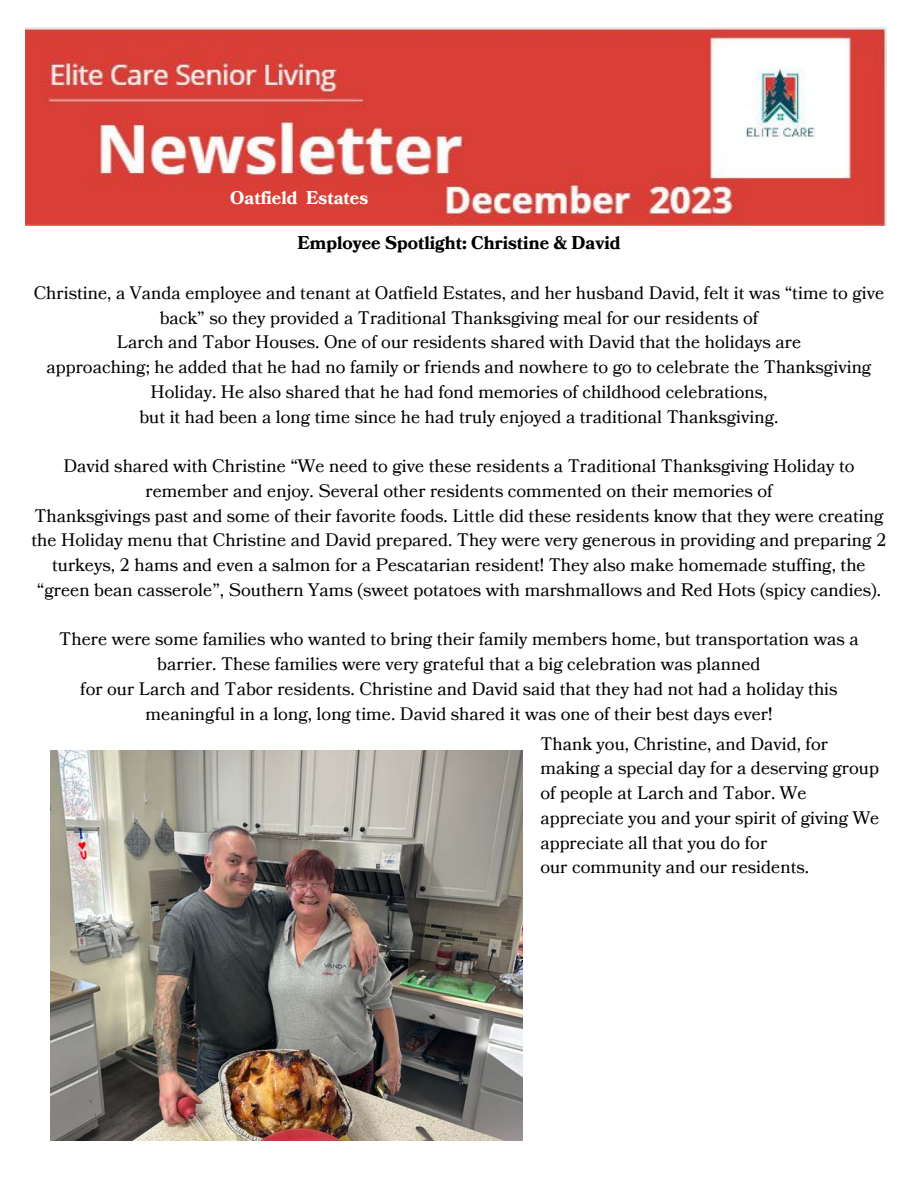
<style>
.page{position:relative;width:918px;height:1188px;background:#fff}
.page>*{position:absolute;margin:0;border:0;box-sizing:border-box;transform-origin:0 0}
.t1{font:18px/24.8px "Bookmania";color:#000;text-align:center}
.t2{font:700 18px "Bookmania";color:#000}
.t3{font:700 18px "Bookmania";color:#fbfbf9}
</style>
<div class="page">
<img style="left:25px;top:28px;width:862px;height:198px">
<img style="left:51px;top:751px;width:471px;height:390px">
<p class="t3" style="left:230px;top:186px;width:139px">Oatfield Estates</p>
<p class="t2" style="left:297px;top:231px;width:325px">Employee Spotlight: Christine &amp; David</p>
<p class="t1" style="left:34px;top:281px;width:852px">Christine, a Vanda employee and tenant at Oatfield Estates, and her husband David, felt it was “time to give back” so they provided a Traditional Thanksgiving meal for our residents of</p>
<p class="t1" style="left:117px;top:331px;width:686px">Larch and Tabor Houses. One of our residents shared with David that the holidays are</p>
<p class="t1" style="left:47px;top:355px;width:826px">approaching; he added that he had no family or friends and nowhere to go to celebrate the Thanksgiving<br>Holiday. He also shared that he had fond memories of childhood celebrations,</p>
<p class="t1" style="left:139px;top:405px;width:641px">but it had been a long time since he had truly enjoyed a traditional Thanksgiving.</p>
<p class="t1" style="left:63px;top:454px;width:793px">David shared with Christine “We need to give these residents a Traditional Thanksgiving Holiday to remember and enjoy. Several other residents commented on their memories of</p>
<p class="t1" style="left:32px;top:504px;width:856px">Thanksgivings past and some of their favorite foods. Little did these residents know that they were creating the Holiday menu that Christine and David prepared. They were very generous in providing and preparing 2 turkeys, 2 hams and even a salmon for a Pescatarian resident! They also make homemade stuffing, the “green bean casserole”, Southern Yams (sweet potatoes with marshmallows and Red Hots (spicy candies).</p>
<p class="t1" style="left:59px;top:628px;width:801px">There were some families who wanted to bring their family members home, but transportation was a barrier. These families were very grateful that a big celebration was planned</p>
<p class="t1" style="left:80px;top:677px;width:759px">for our Larch and Tabor residents. Christine and David said that they had not had a holiday this</p>
<p class="t1" style="left:146px;top:702px;width:628px">meaningful in a long, long time. David shared it was one of their best days ever!</p>
<p class="t1" style="left:540px;top:732px;width:340px;text-align:left">Thank you, Christine, and David, for making a special day for a deserving group of people at Larch and Tabor. We appreciate you and your spirit of giving We appreciate all that you do for</p>
<p class="t1" style="left:540px;top:855px;width:270px">our community and our residents.</p>
</div>
